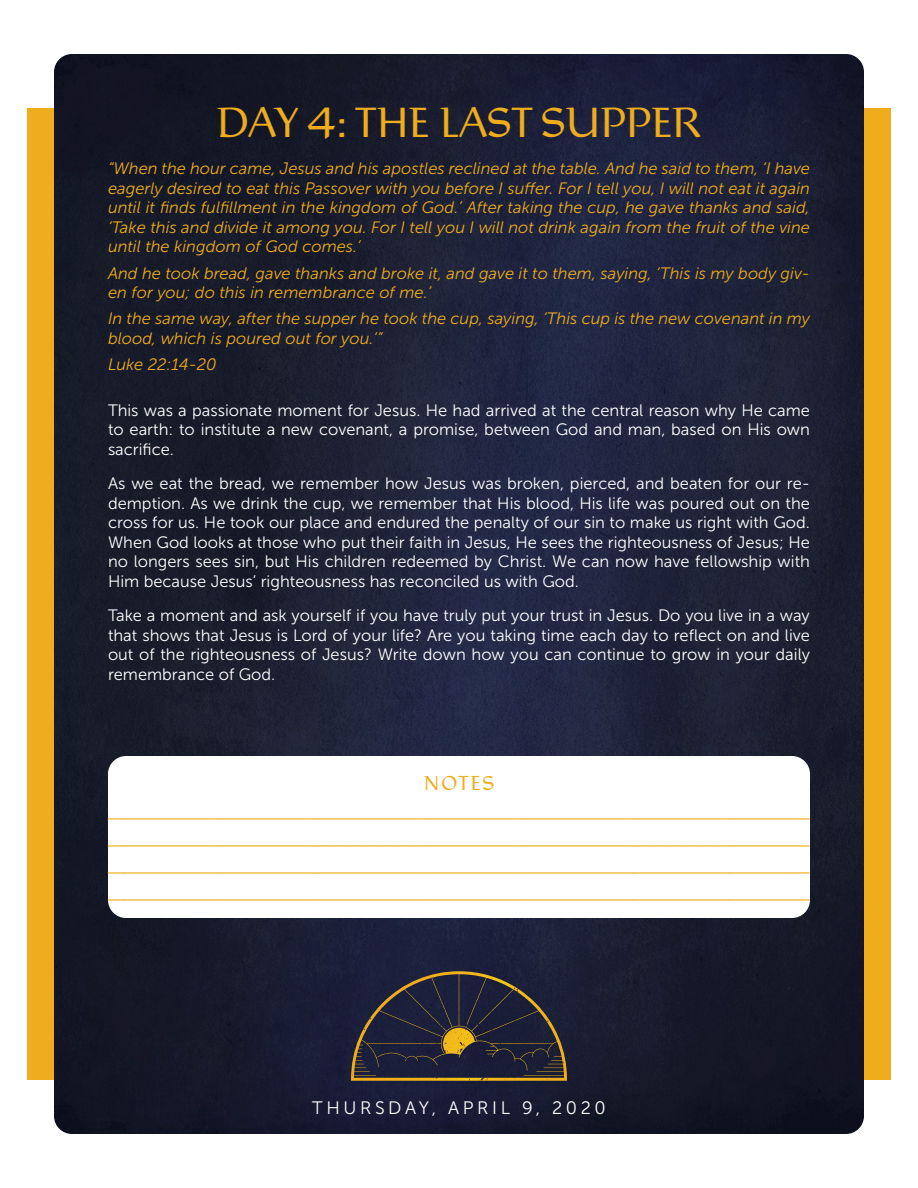
<style>
.page{position:relative;width:918px;height:1188px;background:#fff}
.page>*{position:absolute;margin:0;border:0;box-sizing:border-box;transform-origin:0 0}
.t1{font:37.5px "Rieven Uncial";color:#efac1c}
.t2{font:18px "Rieven Uncial";letter-spacing:.095em;color:#efac1c}
.devo_white{font:18px "Museo Sans 300";letter-spacing:.2em;color:#fff}
.devo_white-2{font:16.5px/19.5px "Museo Sans 300";color:#fff;text-align:justify}
.verse-easter{font:italic 16.5px/19.5px "Museo Sans 300";color:#efac1c}
</style>
<div class="page">
<div style="left:27px;top:108px;width:864px;height:972px;background:#efac1c"></div>
<img style="left:54px;top:54px;width:810px;height:1080px">
<svg style="left:351px;top:971px;width:216px;height:110px"></svg>
<div style="left:108px;top:756px;width:702px;height:162px;background:#fff;border-radius:18px"></div>
<p class="t1" style="left:217px;top:96px;width:485px">DAY 4: THE LAST SUPPER</p>
<p class="verse-easter" style="left:108px;top:159px;width:704px;text-align:justify">“When the hour came, Jesus and his apostles reclined at the table. And he said to them, ‘I have eagerly desired to eat this Passover with you before I suffer. For I tell you, I will not eat it again until it finds fulfillment in the kingdom of God.’ After taking the cup, he gave thanks and said, ‘Take this and divide it among you. For I tell you I will not drink again from the fruit of the vine until the kingdom of God comes.’</p>
<p class="verse-easter" style="left:108px;top:263px;width:704px">And he took bread, gave thanks and broke it, and gave it to them, saying, ‘This is my body giv&shy;en for you; do this in remembrance of me.’</p>
<p class="verse-easter" style="left:108px;top:309px;width:704px">In the same way, after the supper he took the cup, saying, ‘This cup is the new covenant in my blood, which is poured out for you.’”</p>
<p class="verse-easter" style="left:108px;top:355px;width:110px">Luke 22:14-20</p>
<p class="devo_white-2" style="left:108px;top:401px;width:704px">This was a passionate moment for Jesus. He had arrived at the central reason why He came to earth: to institute a new covenant, a promise, between God and man, based on His own sacrifice.</p>
<p class="devo_white-2" style="left:108px;top:474px;width:704px">As we eat the bread, we remember how Jesus was broken, pierced, and beaten for our re&shy;demption. As we drink the cup, we remember that His blood, His life was poured out on the cross for us. He took our place and endured the penalty of our sin to make us right with God.<br>When God looks at those who put their faith in Jesus, He sees the righteousness of Jesus; He no longers sees sin, but His children redeemed by Christ. We can now have fellowship with Him because Jesus’ righteousness has reconciled us with God.</p>
<p class="devo_white-2" style="left:108px;top:606px;width:704px">Take a moment and ask yourself if you have truly put your trust in Jesus. Do you live in a way that shows that Jesus is Lord of your life? Are you taking time each day to reflect on and live out of the righteousness of Jesus? Write down how you can continue to grow in your daily remembrance of God.</p>
<p class="t2" style="left:424px;top:770px;width:72px">NOTES</p>
<p class="t2" style="left:108px;top:797px;width:703px">____________________________________________</p>
<p class="t2" style="left:108px;top:824px;width:703px">____________________________________________</p>
<p class="t2" style="left:108px;top:851px;width:703px">____________________________________________</p>
<p class="t2" style="left:108px;top:878px;width:703px">____________________________________________</p>
<p class="devo_white" style="left:312px;top:1098px;width:295px">THURSDAY, APRIL 9, 2020</p>
</div>
